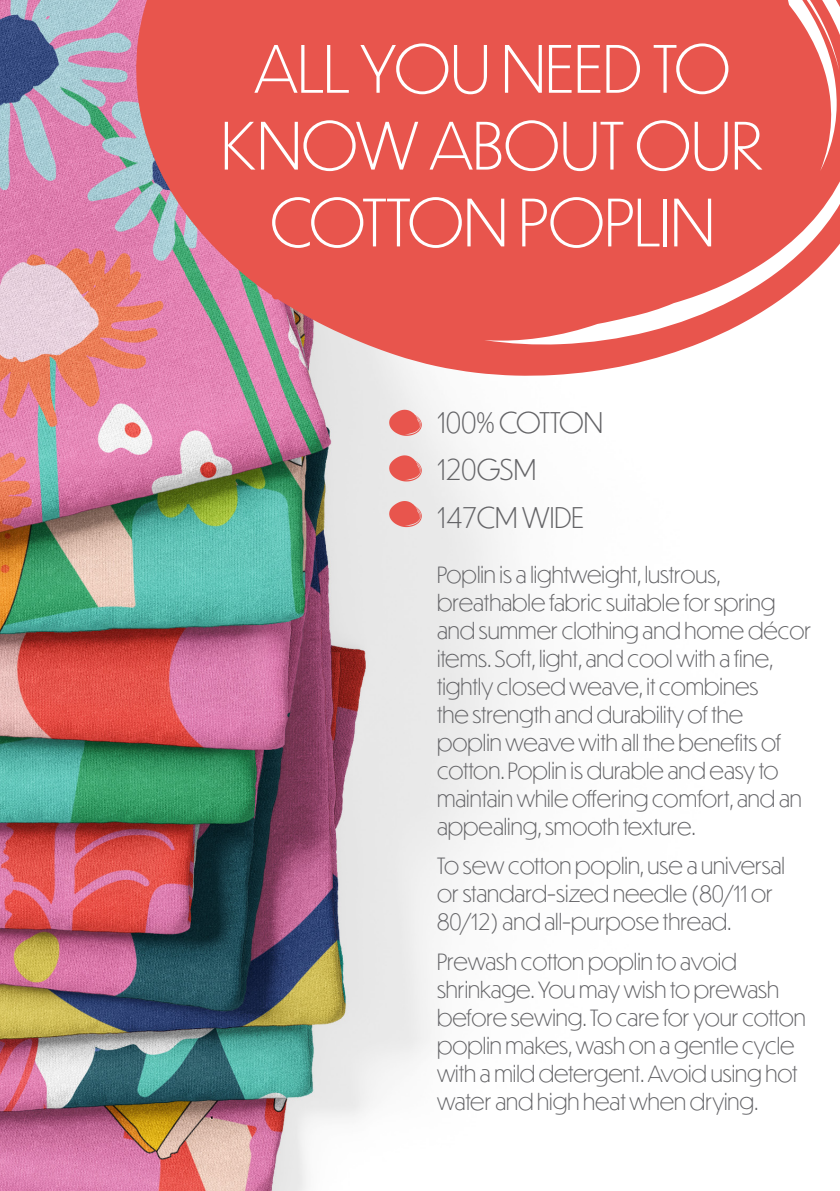
<style>
.page{position:relative;width:840px;height:1191px;background:#fff}
.page>*{position:absolute;margin:0;border:0;box-sizing:border-box;transform-origin:0 0}
.t1{font:300 64px/76.8px "Dunbar Tall";color:#fff;text-align:center}
.t2{font:300 28px "Dunbar Tall";color:#636366}
.t3{font:300 22px/28px "Dunbar Tall";color:#636366}
</style>
<div class="page">
<img style="left:0;top:0;width:516px;height:1191px">
<svg style="left:135px;top:0;width:704px;height:376px;background:#e56864"></svg>
<svg style="left:389px;top:410px;width:32px;height:26px"></svg>
<svg style="left:389px;top:455px;width:32px;height:26px"></svg>
<svg style="left:389px;top:501px;width:32px;height:26px"></svg>
<p class="t1" style="left:221px;top:28px;width:543px">ALL YOU NEED TO<br>KNOW ABOUT OUR<br>COTTON POPLIN</p>
<p class="t2" style="left:437px;top:402px;width:167px">100% COTTON</p>
<p class="t2" style="left:437px;top:450px;width:101px">120GSM</p>
<p class="t2" style="left:437px;top:497px;width:148px">147CM WIDE</p>
<p class="t3" style="left:437px;top:560px;width:375px">Poplin is a lightweight, lustrous, breathable fabric suitable for spring and summer clothing and home décor items. Soft, light, and cool with a fine, tightly closed weave, it combines<br>the strength and durability of the poplin weave with all the benefits of cotton. Poplin is durable and easy to maintain while offering comfort, and an appealing, smooth texture.</p>
<p class="t3" style="left:437px;top:851px;width:349px">To sew cotton poplin, use a universal or standard-sized needle (80/11 or<br>80/12) and all-purpose thread.</p>
<p class="t3" style="left:437px;top:946px;width:370px">Prewash cotton poplin to avoid shrinkage. You may wish to prewash before sewing. To care for your cotton poplin makes, wash on a gentle cycle with a mild detergent. Avoid using hot water and high heat when drying.</p>
</div>
